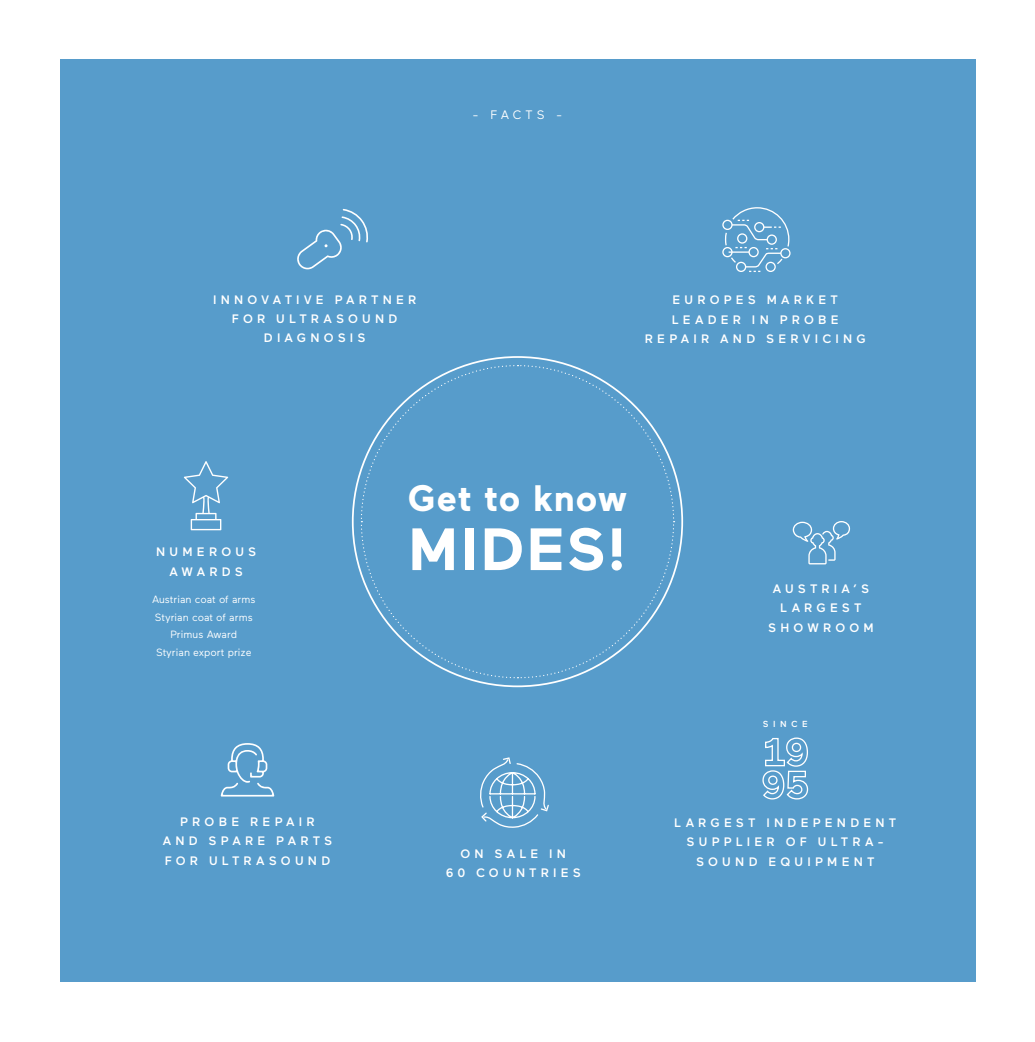
<style>
.page{position:relative;width:1035px;height:1042px;background:#fff}
.page>*{position:absolute;margin:0;border:0;box-sizing:border-box;transform-origin:0 0}
.t1{font:700 59.5px "Maax";letter-spacing:.04em;color:#fff}
.t2{font:700 36.75px "Maax";letter-spacing:.025em;color:#fff}
.t3{font:500 12.25px/19.2px "Maax";letter-spacing:.34em;color:#fff;text-align:center}
.t4{font:12.25px "Maax";letter-spacing:.31em;color:#fff}
.t5{font:10.5px/17.5px "Maax";color:#fff;text-align:center}
.t6{font:500 8.75px "Maax";letter-spacing:.53em;color:#fff}
</style>
<div class="page">
<div style="left:60px;top:60px;width:915px;height:922px;background:#579ccb"></div>
<svg style="left:724px;top:207px;width:66px;height:65px"></svg>
<svg style="left:736px;top:262px;width:9px;height:9px"></svg>
<div style="left:735px;top:262px;width:11px;height:10px;border:1px solid #fff;border-radius:50%"></div>
<div style="left:766px;top:262px;width:9px;height:9px;background:#579ccb;border-radius:50%"></div>
<div style="left:765px;top:262px;width:10px;height:10px;border:1px solid #fff;border-radius:50%"></div>
<div style="left:780px;top:249px;width:9px;height:9px;background:#579ccb;border-radius:50%"></div>
<div style="left:780px;top:248px;width:10px;height:10px;border:1px solid #fff;border-radius:50%"></div>
<div style="left:749px;top:248px;width:9px;height:9px;background:#579ccb;border-radius:50%"></div>
<div style="left:748px;top:247px;width:10px;height:10px;border:1px solid #fff;border-radius:50%"></div>
<svg style="left:737px;top:234px;width:9px;height:9px"></svg>
<div style="left:737px;top:233px;width:10px;height:11px;border:1px solid #fff;border-radius:50%"></div>
<svg style="left:767px;top:235px;width:9px;height:9px"></svg>
<div style="left:766px;top:234px;width:10px;height:11px;border:1px solid #fff;border-radius:50%"></div>
<div style="left:754px;top:223px;width:9px;height:9px;background:#579ccb;border-radius:50%"></div>
<div style="left:754px;top:222px;width:10px;height:10px;border:1px solid #fff;border-radius:50%"></div>
<div style="left:722px;top:220px;width:9px;height:9px;background:#579ccb;border-radius:50%"></div>
<div style="left:722px;top:220px;width:10px;height:10px;border:1px solid #fff;border-radius:50%"></div>
<div style="left:722px;top:247px;width:10px;height:10px;border:1px solid #fff;border-radius:50%"></div>
<svg style="left:480px;top:757px;width:69px;height:71px"></svg>
<svg style="left:184px;top:461px;width:44px;height:69px"></svg>
<svg style="left:360px;top:364px;width:314px;height:315px"></svg>
<svg style="left:762px;top:737px;width:46px;height:63px"></svg>
<svg style="left:792px;top:521px;width:58px;height:43px"></svg>
<svg style="left:297px;top:209px;width:71px;height:61px"></svg>
<svg style="left:221px;top:743px;width:53px;height:53px"></svg>
<p class="t4" style="left:472px;top:108px;width:91px">- FACTS -</p>
<p class="t3" style="left:213px;top:290px;width:205px">INNOVATIVE PARTNER<br>FOR ULTRASOUND<br>DIAGNOSIS</p>
<p class="t3" style="left:644px;top:291px;width:222px">EUROPES MARKET<br>LEADER IN PROBE<br>REPAIR AND SERVICING</p>
<p class="t3" style="left:156px;top:542px;width:102px">NUMEROUS<br>AWARDS</p>
<p class="t5" style="left:152px;top:591px;width:105px">Austrian coat of arms<br>Styrian coat of arms<br>Primus Award<br>Styrian export prize</p>
<p class="t3" style="left:163px;top:812px;width:171px">PROBE REPAIR<br>AND SPARE PARTS<br>FOR ULTRASOUND</p>
<h2 class="t2" style="left:408px;top:478px;width:220px">Get to know</h2>
<h1 class="t1" style="left:408px;top:517px;width:220px">MIDES!</h1>
<p class="t3" style="left:445px;top:844px;width:137px">ON SALE IN<br>60 COUNTRIES</p>
<p class="t3" style="left:768px;top:579px;width:107px">AUSTRIA’S<br>LARGEST<br>SHOWROOM</p>
<p class="t6" style="left:762px;top:719px;width:47px">SINCE</p>
<p class="t3" style="left:674px;top:813px;width:223px">LARGEST INDEPENDENT<br>SUPPLIER OF ULTRA-<br>SOUND EQUIPMENT</p>
</div>
